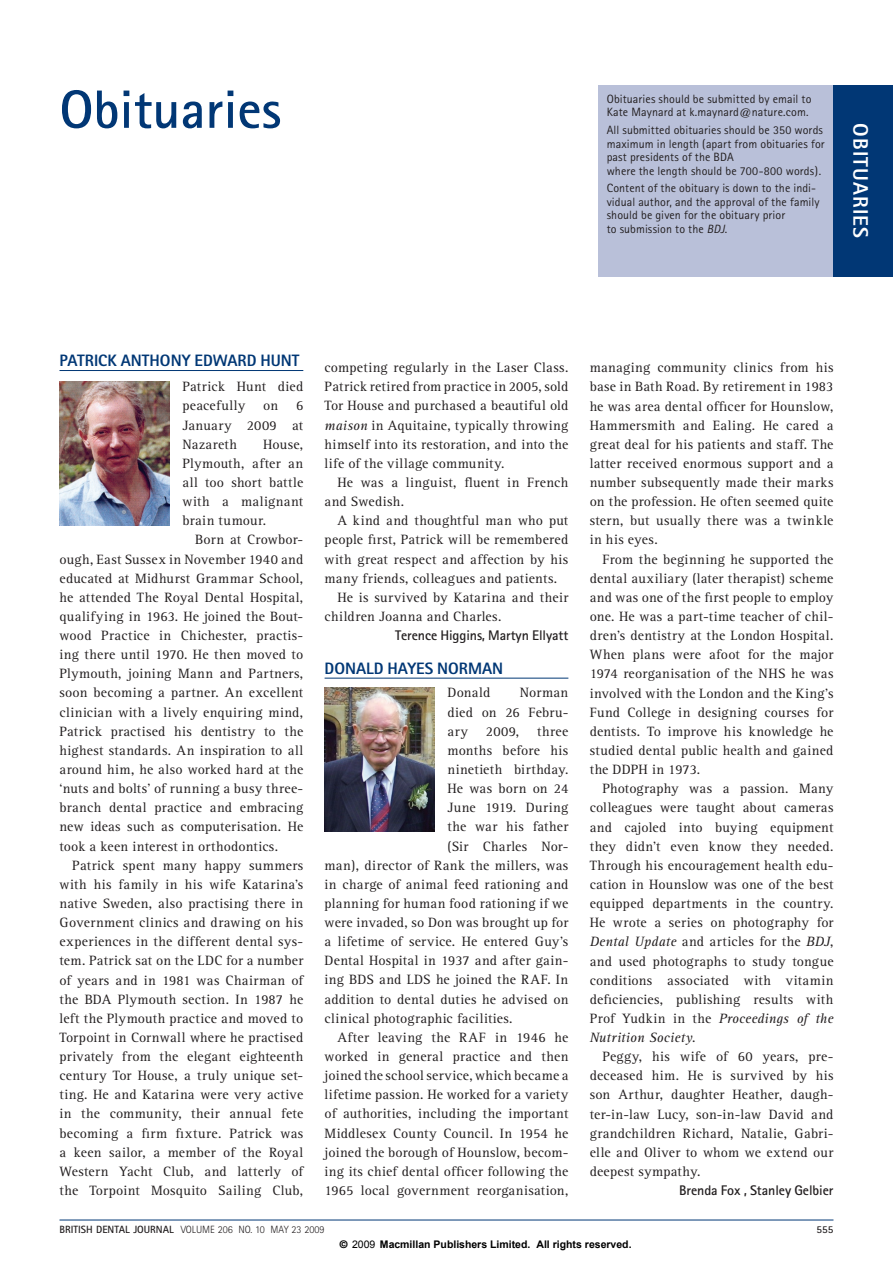
<style>
.page{position:relative;width:893px;height:1263px;background:#fff}
.page>*{position:absolute;margin:0;border:0;box-sizing:border-box;transform-origin:0 0}
.t1{font:700 54px "Rotis Sans Serif";color:#013775}
.t2{font:800 21px "Rotis Sans Serif";letter-spacing:.045em;color:#fff}
.t3{font:800 16.5px "Rotis Sans Serif";color:#013775}
.t4{font:13.95px/19.2px "Rotis Serif";letter-spacing:.02em;color:#231f20;text-align:justify}
.t5{font:700 13.95px "Rotis Sans Serif";letter-spacing:-.005em;color:#231f20}
.t6{font:12px/13.5px "Rotis Sans Serif";letter-spacing:.01em;color:#231f20}
.t7{font:700 10.5px "Arial";color:#000}
.t8{font:300 10.5px "Rotis Sans Serif";color:#231f20}
.t9{font:700 10.5px "Rotis Sans Serif";color:#231f20}
.s1{font-style:italic}
.s2{font-weight:700}
.s3{font-family:"Helvetica"}
.s4{font-weight:400}
</style>
<div class="page">
<hr style="left:59px;top:370px;width:244px;height:1px;background:#013775">
<hr style="left:325px;top:678px;width:243px;height:1px;background:#013775">
<img style="left:59px;top:381px;width:111px;height:144px">
<hr style="left:59px;top:1220px;width:774px;height:1px;background:#013775">
<div style="left:598px;top:85px;width:295px;height:191px;background:#b9c0d9"></div>
<div style="left:833px;top:85px;width:60px;height:191px;background:#013775"></div>
<img style="left:325px;top:687px;width:110px;height:144px">
<h1 class="t1" style="left:59px;top:91px;width:223px">Obituaries</h1>
<p class="t6" style="left:607px;top:93px;width:206px">Obituaries should be submitted by email to<br>Kate Maynard at k.maynard@nature.com.</p>
<p class="t6" style="left:607px;top:124px;width:220px">All submitted obituaries should be 350 words maximum in length (apart from obituaries for past presidents of the BDA<br>where the length should be 700-800 words).</p>
<p class="t6" style="left:607px;top:183px;width:214px">Content of the obituary is down to the indi&shy;vidual author, and the approval of the family should be given for the obituary prior<br>to submission to the <span class="s1">BDJ</span>.</p>
<h2 class="t2" style="left:868px;top:123px;width:116px;rotate:90deg">OBITUARIES</h2>
<p class="t3" style="left:59px;top:355px;width:241px">PATRICK ANTHONY EDWARD HUNT</p>
<p class="t4" style="left:182px;top:378px;width:122px">Patrick Hunt died peacefully</p>
<p class="t4" style="left:182px;top:397px;width:122px;text-indent:114px">6<br>January 2009 at Nazareth</p>
<p class="t4" style="left:263px;top:397px;width:16px">on</p>
<p class="t4" style="left:182px;top:436px;width:122px;text-indent:81px">House, Plymouth, after an all too short battle with a malignant brain tumour.</p>
<p class="t4" style="left:59px;top:531px;width:245px;text-indent:136px">Born at Crowbor&shy;ough, East Sussex in November 1940 and educated at Midhurst Grammar School, he attended The Royal Dental Hospital, qualifying in 1963. He joined the Bout&shy;wood Practice in Chichester, practis&shy;ing there until 1970. He then moved to Plymouth, joining Mann and Partners, soon becoming a partner. An excellent clinician with a lively enquiring mind, Patrick practised his dentistry to the highest standards. An inspiration to all around him, he also worked hard at the ‘nuts and bolts’ of running a busy three&shy;branch dental practice and embracing new ideas such as computerisation. He took a keen interest in orthodontics.</p>
<p class="t4" style="left:59px;top:857px;width:245px;text-indent:13px">Patrick spent many happy summers with his family in his wife Katarina’s native Sweden, also practising there in Government clinics and drawing on his experiences in the different dental sys&shy;tem. Patrick sat on the LDC for a number of years and in 1981 was Chairman of the BDA Plymouth section. In 1987 he left the Plymouth practice and moved to Torpoint in Cornwall where he practised privately from the elegant eighteenth century Tor House, a truly unique set&shy;ting. He and Katarina were very active in the community, their annual fete becoming a firm fixture. Patrick was a keen sailor, a member of the Royal Western Yacht Club, and latterly of the Torpoint Mosquito Sailing Club,</p>
<p class="t4" style="left:325px;top:359px;width:245px">competing regularly in the Laser Class.<br>Patrick retired from practice in 2005, sold Tor House and purchased a beautiful old <span class="s1">maison</span> in Aquitaine, typically throwing himself into its restoration, and into the life of the village community.</p>
<p class="t4" style="left:325px;top:474px;width:245px;text-indent:13px">He was a linguist, fluent in French and Swedish.</p>
<p class="t4" style="left:337px;top:512px;width:233px">A kind and thoughtful man who put</p>
<p class="t4" style="left:325px;top:531px;width:245px">people first, Patrick will be remembered</p>
<p class="t4" style="left:325px;top:551px;width:245px">with great respect and affection by his</p>
<p class="t4" style="left:325px;top:570px;width:234px">many friends, colleagues and patients.</p>
<p class="t4" style="left:337px;top:589px;width:233px">He is survived by Katarina and their</p>
<p class="t4" style="left:325px;top:608px;width:178px">children Joanna and Charles.</p>
<p class="t5" style="left:395px;top:630px;width:175px">Terence Higgins, Martyn Ellyatt</p>
<p class="t3" style="left:325px;top:662px;width:180px">DONALD HAYES NORMAN</p>
<p class="t4" style="left:447px;top:684px;width:44px">Donald</p>
<p class="t4" style="left:447px;top:684px;width:122px;text-indent:72px">Norman died on 26 Febru&shy;ary</p>
<p class="t4" style="left:486px;top:723px;width:35px">2009,</p>
<p class="t4" style="left:537px;top:723px;width:33px">three</p>
<p class="t4" style="left:447px;top:742px;width:122px">months before his</p>
<p class="t4" style="left:447px;top:761px;width:122px">ninetieth birthday.</p>
<p class="t4" style="left:447px;top:780px;width:122px">He was born on 24</p>
<p class="t4" style="left:447px;top:799px;width:122px">June 1919. During</p>
<p class="t4" style="left:447px;top:818px;width:122px">the war his father</p>
<p class="t4" style="left:447px;top:838px;width:122px">(Sir Charles Nor-</p>
<p class="t4" style="left:325px;top:857px;width:245px">man), director of Rank the millers, was</p>
<p class="t4" style="left:325px;top:876px;width:245px">in charge of animal feed rationing and</p>
<p class="t4" style="left:325px;top:895px;width:245px">planning for human food rationing if we</p>
<p class="t4" style="left:325px;top:914px;width:245px">were invaded, so Don was brought up for</p>
<p class="t4" style="left:325px;top:933px;width:245px">a lifetime of service. He entered Guy’s</p>
<p class="t4" style="left:325px;top:952px;width:245px">Dental Hospital in 1937 and after gain-</p>
<p class="t4" style="left:325px;top:972px;width:245px">ing BDS and LDS he joined the RAF. In</p>
<p class="t4" style="left:325px;top:991px;width:245px">addition to dental duties he advised on</p>
<p class="t4" style="left:325px;top:1010px;width:189px">clinical photographic facilities.</p>
<p class="t4" style="left:337px;top:1029px;width:232px">After leaving the RAF in 1946 he</p>
<p class="t4" style="left:325px;top:1048px;width:245px">worked in general practice and then</p>
<p class="t4" style="left:325px;top:1067px;width:245px">joined the school service, which became a</p>
<p class="t4" style="left:325px;top:1086px;width:245px">lifetime passion. He worked for a variety</p>
<p class="t4" style="left:325px;top:1105px;width:245px">of authorities, including the important</p>
<p class="t4" style="left:325px;top:1125px;width:245px">Middlesex County Council. In 1954 he</p>
<p class="t4" style="left:325px;top:1144px;width:245px">joined the borough of Hounslow, becom-</p>
<p class="t4" style="left:325px;top:1163px;width:245px">ing its chief dental officer following the</p>
<p class="t4" style="left:325px;top:1182px;width:245px">1965 local government reorganisation,</p>
<p class="t4" style="left:590px;top:359px;width:245px">managing community clinics from his base in Bath Road. By retirement in 1983 he was area dental officer for Hounslow, Hammersmith and Ealing. He cared a great deal for his patients and staff. The latter received enormous support and a number subsequently made their marks on the profession. He often seemed quite stern, but usually there was a twinkle in his eyes.</p>
<p class="t4" style="left:590px;top:551px;width:245px;text-indent:13px">From the beginning he supported the dental auxiliary (later therapist) scheme and was one of the first people to employ one. He was a part-time teacher of chil&shy;dren’s dentistry at the London Hospital.<br>When plans were afoot for the major 1974 reorganisation of the NHS he was involved with the London and the King’s Fund College in designing courses for dentists. To improve his knowledge he studied dental public health and gained the DDPH in 1973.</p>
<p class="t4" style="left:590px;top:780px;width:245px;text-indent:13px">Photography was a passion. Many colleagues were taught about cameras and cajoled into buying equipment they didn’t even know they needed.<br>Through his encouragement health edu&shy;cation in Hounslow was one of the best equipped departments in the country.<br>He wrote a series on photography for <span class="s1">Dental Update</span> and articles for the <span class="s1">BDJ</span>, and used photographs to study tongue conditions associated with vitamin deficiencies, publishing results with Prof Yudkin in the <span class="s1">Proceedings of the Nutrition Society</span>.</p>
<p class="t4" style="left:590px;top:1048px;width:245px;text-indent:13px">Peggy, his wife of 60 years, pre&shy;deceased him. He is survived by his son Arthur, daughter Heather, daugh&shy;ter-in-law Lucy, son-in-law David and grandchildren Richard, Natalie, Gabri&shy;elle and Oliver to whom we extend our deepest sympathy.</p>
<p class="t5" style="left:679px;top:1186px;width:156px">Brenda Fox , Stanley Gelbier</p>
<p class="t8" style="left:59px;top:1226px;width:267px"><span class="s2">BRITISH DENTAL JOURNAL</span> VOLUME 206 NO. 10 MAY 23 2009</p>
<p class="t9" style="left:816px;top:1226px;width:18px">555</p>
<p class="t7" style="left:340px;top:1237px;width:293px"><span class="s3">©</span> <span class="s4">2009</span> Macmillan Publishers Limited. All rights reserved.</p>
</div>
